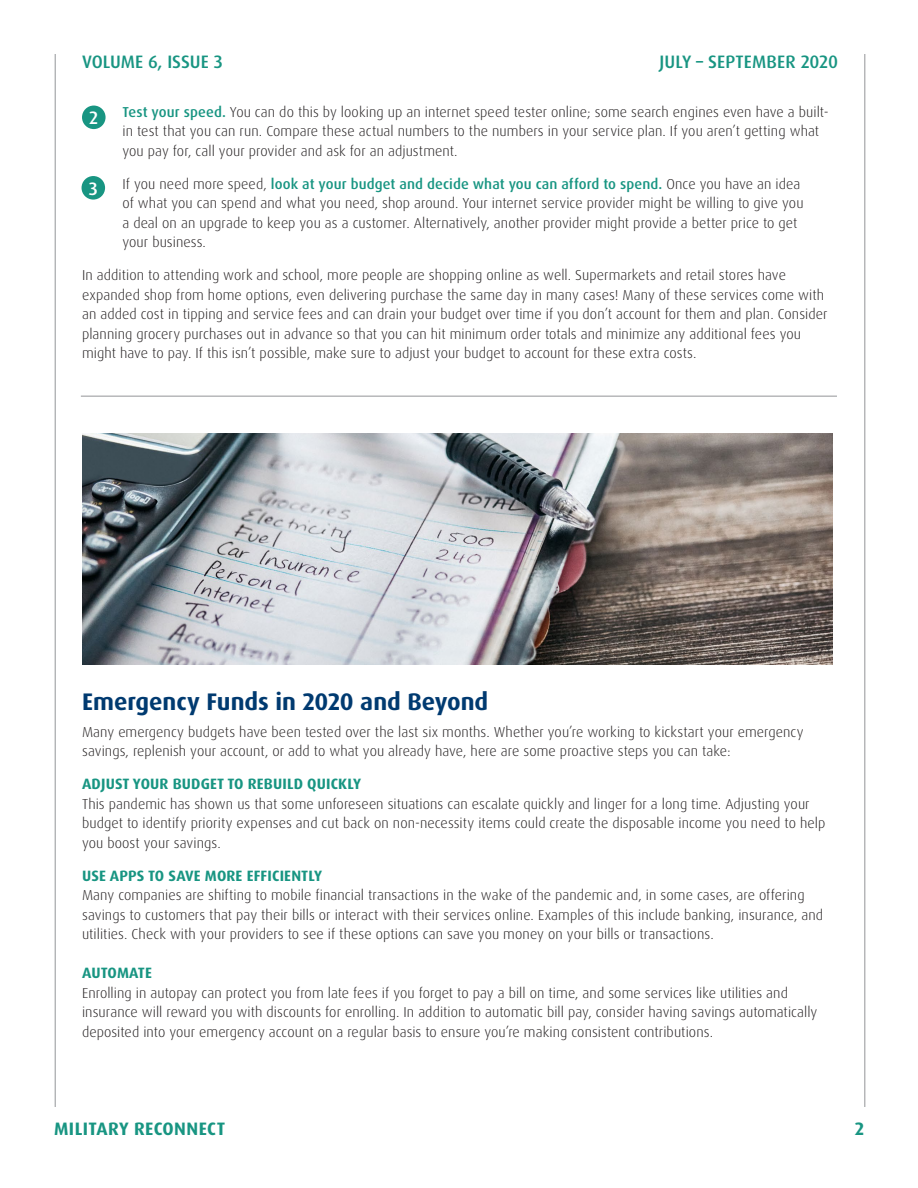
<style>
.page{position:relative;width:918px;height:1188px;background:#fff}
.page>*{position:absolute;margin:0;border:0;box-sizing:border-box;transform-origin:0 0}
.t1{font:700 24px "Dax OT";color:#003a70}
.t2{font:500 18px "Dax OT";color:#189582}
.t3{font:700 18px "Dax OT";letter-spacing:.02em;color:#189582}
.t4{font:500 18px "Dax OT";color:#fff}
.t5{font:700 15px "Dax OT";letter-spacing:.01em;color:#189582}
.t6{font:300 14.4px/19.5px "Dax OT";letter-spacing:.005em;color:#231f20}
.s1{font-weight:500;color:#189582}
</style>
<div class="page">
<hr style="left:55px;top:54px;width:1px;height:1053px;background:#939598">
<hr style="left:864px;top:54px;width:1px;height:1053px;background:#939598">
<img style="left:82px;top:434px;width:751px;height:231px">
<hr style="left:81px;top:396px;width:756px;height:1px;background:#939598">
<div style="left:82px;top:176px;width:23px;height:24px;background:#189582;border-radius:50%"></div>
<div style="left:82px;top:106px;width:24px;height:23px;background:#189582;border-radius:50%"></div>
<p class="t2" style="left:82px;top:50px;width:142px">VOLUME 6, ISSUE 3</p>
<p class="t2" style="left:660px;top:50px;width:180px">JULY – SEPTEMBER 2020</p>
<p class="t6" style="left:123px;top:102px;width:708px"><span class="s1">Test your speed.</span> You can do this by looking up an internet speed tester online; some search engines even have a built&shy;in test that you can run. Compare these actual numbers to the numbers in your service plan. If you aren’t getting what you pay for, call your provider and ask for an adjustment.</p>
<p class="t6" style="left:123px;top:174px;width:683px">If you need more speed, <span class="s1">look at your budget and decide what you can afford to spend.</span> Once you have an idea of what you can spend and what you need, shop around. Your internet service provider might be willing to give you a deal on an upgrade to keep you as a customer. Alternatively, another provider might provide a better price to get your business.</p>
<p class="t6" style="left:82px;top:266px;width:747px">In addition to attending work and school, more people are shopping online as well. Supermarkets and retail stores have expanded shop from home options, even delivering purchase the same day in many cases! Many of these services come with an added cost in tipping and service fees and can drain your budget over time if you don’t account for them and plan. Consider planning grocery purchases out in advance so that you can hit minimum order totals and minimize any additional fees you might have to pay. If this isn’t possible, make sure to adjust your budget to account for these extra costs.</p>
<p class="t4" style="left:89px;top:106px;width:11px">2</p>
<p class="t4" style="left:89px;top:177px;width:10px">3</p>
<h1 class="t1" style="left:82px;top:687px;width:408px">Emergency Funds in 2020 and Beyond</h1>
<p class="t6" style="left:82px;top:722px;width:723px">Many emergency budgets have been tested over the last six months. Whether you’re working to kickstart your emergency savings, replenish your account, or add to what you already have, here are some proactive steps you can take:</p>
<p class="t5" style="left:82px;top:774px;width:281px">ADJUST YOUR BUDGET TO REBUILD QUICKLY</p>
<p class="t6" style="left:82px;top:794px;width:745px">This pandemic has shown us that some unforeseen situations can escalate quickly and linger for a long time. Adjusting your budget to identify priority expenses and cut back on non-necessity items could create the disposable income you need to help you boost your savings.</p>
<p class="t5" style="left:82px;top:866px;width:242px">USE APPS TO SAVE MORE EFFICIENTLY</p>
<p class="t6" style="left:82px;top:886px;width:743px">Many companies are shifting to mobile financial transactions in the wake of the pandemic and, in some cases, are offering savings to customers that pay their bills or interact with their services online. Examples of this include banking, insurance, and utilities. Check with your providers to see if these options can save you money on your bills or transactions.</p>
<p class="t5" style="left:82px;top:963px;width:72px">AUTOMATE</p>
<p class="t6" style="left:82px;top:983px;width:737px">Enrolling in autopay can protect you from late fees if you forget to pay a bill on time, and some services like utilities and insurance will reward you with discounts for enrolling. In addition to automatic bill pay, consider having savings automatically deposited into your emergency account on a regular basis to ensure you’re making consistent contributions.</p>
<p class="t3" style="left:54px;top:1117px;width:173px">MILITARY RECONNECT</p>
<p class="t3" style="left:855px;top:1117px;width:11px">2</p>
</div>
